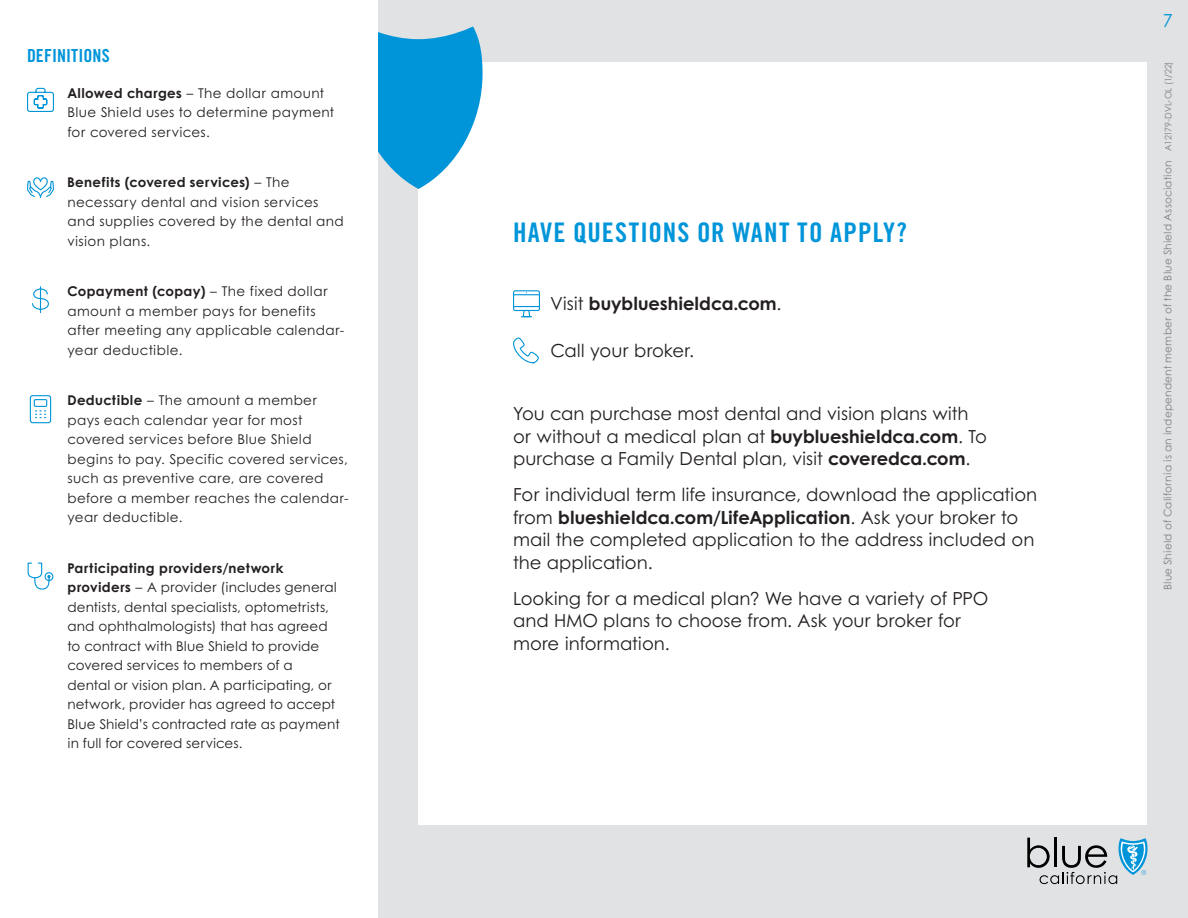
<style>
.page{position:relative;width:1188px;height:918px;background:#fff}
.page>*{position:absolute;margin:0;border:0;box-sizing:border-box;transform-origin:0 0}
.t1{font:27px "Trade Gothic Bold 8";letter-spacing:.04em;color:#0095d9}
.t2{font:18px/22.5px "Century Gothic B";color:#231f20}
.t3{font:700 18px "Century Gothic B";color:#231f20}
.t4{font:18px "Trade Gothic Bold 8";color:#0095d9}
.t5{font:18px "Century Gothic B";color:#0095d9}
.t6{font:13.5px/19.5px "Century Gothic B";letter-spacing:.02em;color:#231f20}
.t7{font:10.5px "Century Gothic B";letter-spacing:.02em;color:#7e8083}
.s1{font-weight:700}
.s2{font-weight:400}
.s3{font-size:9px}
</style>
<div class="page">
<div style="left:378px;top:0;width:810px;height:918px;background:#e1e2e4"></div>
<div style="left:418px;top:62px;width:730px;height:763px;background:#fff"></div>
<svg style="left:1027px;top:838px;width:121px;height:46px"></svg>
<svg style="left:378px;top:26px;width:105px;height:163px"></svg>
<svg style="left:513px;top:290px;width:27px;height:27px"></svg>
<svg style="left:513px;top:337px;width:26px;height:27px"></svg>
<svg style="left:27px;top:87px;width:27px;height:25px"></svg>
<svg style="left:27px;top:177px;width:27px;height:21px"></svg>
<svg style="left:32px;top:286px;width:17px;height:28px"></svg>
<svg style="left:29px;top:395px;width:23px;height:29px"></svg>
<svg style="left:27px;top:562px;width:27px;height:28px"></svg>
<h2 class="t4" style="left:27px;top:44px;width:84px">DEFINITIONS</h2>
<p class="t6" style="left:68px;top:83px;width:268px"><span class="s1">Allowed charges</span> – The dollar amount<br>Blue Shield uses to determine payment for covered services.</p>
<p class="t6" style="left:68px;top:172px;width:278px"><span class="s1">Benefits (covered services)</span> – The necessary dental and vision services and supplies covered by the dental and vision plans.</p>
<p class="t6" style="left:68px;top:281px;width:278px"><span class="s1">Copayment (copay)</span> – The fixed dollar amount a member pays for benefits after meeting any applicable calendar&shy;year deductible.</p>
<p class="t6" style="left:68px;top:390px;width:283px"><span class="s1">Deductible</span> – The amount a member pays each calendar year for most covered services before Blue Shield begins to pay. Specific covered services, such as preventive care, are covered before a member reaches the calendar&shy;year deductible.</p>
<p class="t6" style="left:68px;top:558px;width:274px"><span class="s1">Participating providers/network providers</span> – A provider (includes general dentists, dental specialists, optometrists, and ophthalmologists) that has agreed to contract with Blue Shield to provide covered services to members of a<br>dental or vision plan. A participating, or network, provider has agreed to accept Blue Shield’s contracted rate as payment in full for covered services.</p>
<h1 class="t1" style="left:513px;top:216px;width:396px">HAVE QUESTIONS OR WANT TO APPLY?</h1>
<h2 class="t3" style="left:550px;top:293px;width:233px"><span class="s2">Visit</span> buyblueshieldca.com<span class="s2">.</span></h2>
<h2 class="t2" style="left:550px;top:339px;width:145px">Call your broker.</h2>
<h2 class="t2" style="left:513px;top:402px;width:475px">You can purchase most dental and vision plans with or without a medical plan at <span class="s1">buyblueshieldca.com</span>. To purchase a Family Dental plan, visit <span class="s1">coveredca.com</span>.</h2>
<h2 class="t2" style="left:513px;top:483px;width:526px">For individual term life insurance, download the application from <span class="s1">blueshieldca.com/LifeApplication</span>. Ask your broker to mail the completed application to the address included on the application.</h2>
<h2 class="t2" style="left:513px;top:587px;width:477px">Looking for a medical plan? We have a variety of PPO and HMO plans to choose from. Ask your broker for more information.</h2>
<h2 class="t5" style="left:1163px;top:9px;width:11px">7</h2>
<p class="t7" style="left:1161px;top:590px;width:531px;rotate:-90deg">Blue Shield of California is an independent member of the Blue Shield Association <span class="s3">A12179-DVL-OL (1/22)</span></p>
</div>
